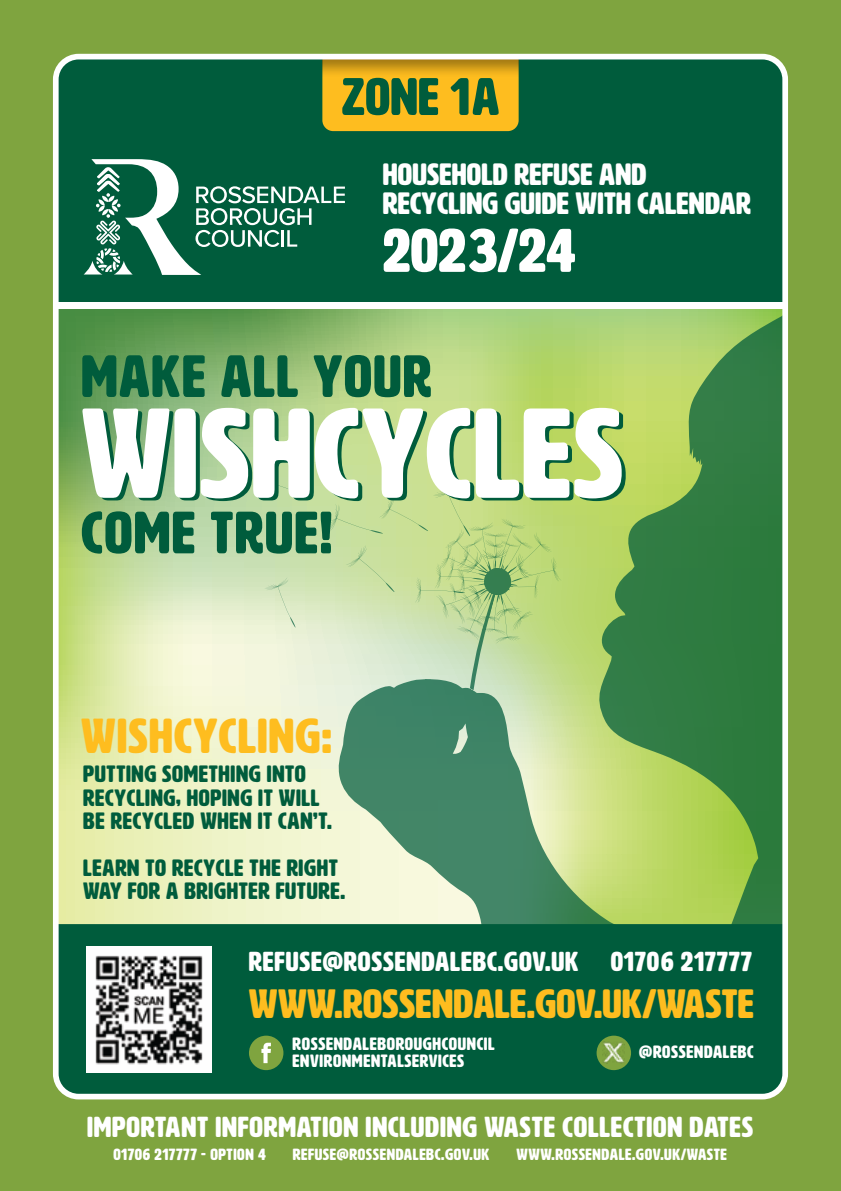
<style>
.page{position:relative;width:841px;height:1191px;background:#7fa43f}
.page>*{position:absolute;margin:0;border:0;box-sizing:border-box;transform-origin:0 0}
.t1{font:125.8px "HWT Artz";letter-spacing:.01em;color:#005c3c}
.t2{font:60.6px "HWT Artz";color:#fff}
.t3{font:58.6px "HWT Artz";letter-spacing:.03em;color:#005c3c}
.t4{font:52px "HWT Artz";letter-spacing:.01em;color:#005c3c}
.t5{font:48.4px "HWT Artz";letter-spacing:.03em;color:#febd1f}
.t6{font:40.4px "HWT Artz";letter-spacing:.01em;color:#febd1f}
.t7{font:30.4px/29px "HWT Artz";letter-spacing:.01em;color:#fff}
.t8{font:28.6px "HWT Artz";letter-spacing:.03em;color:#fff}
.t9{font:27px "HWT Artz";letter-spacing:.03em;color:#fff}
.t10{font:23.4px/23.4px "HWT Artz";letter-spacing:.03em;color:#005c3c}
.t11{font:17.6px/17.6px "HWT Artz";letter-spacing:.04em;color:#fff}
.t12{font:16px "HWT Artz";letter-spacing:.035em;color:#fff}
</style>
<div class="page">
<svg style="left:60px;top:309px;width:194px;height:615px;background:#c0d79e"></svg>
<div style="left:60px;top:61px;width:721px;height:241px;background:#005c3c"></div>
<div style="left:322px;top:78px;width:196px;height:53px;background:#febd1f"></div>
<svg style="left:322px;top:61px;width:196px;height:17px;background:#d9a11a"></svg>
<div style="left:55px;top:302px;width:730px;height:7px;background:#fff"></div>
<svg style="left:84px;top:159px;width:261px;height:116px;background:#367e65"></svg>
<div style="left:60px;top:924px;width:721px;height:168px;background:#005c3c"></div>
<img style="left:86px;top:946px;width:126px;height:126px">
<div style="left:249px;top:1035px;width:34px;height:35px;background:#7fa43f;border-radius:50%"></div>
<svg style="left:261px;top:1042px;width:10px;height:21px"></svg>
<div style="left:596px;top:1035px;width:35px;height:35px;background:#7fa43f;border-radius:50%"></div>
<img style="left:603px;top:1041px;width:22px;height:22px">
<svg style="left:254px;top:309px;width:527px;height:617px;background:#9bc17d"></svg>
<div style="left:53px;top:54px;width:735px;height:1045px;border:6px solid #fff;border-radius:23px"></div>
<h3 class="t4" style="left:341px;top:69px;width:159px">ZONE 1A</h3>
<p class="t7" style="left:383px;top:160px;width:369px">HOUSEHOLD REFUSE AND<br>RECYCLING GUIDE WITH CALENDAR</p>
<h2 class="t2" style="left:383px;top:219px;width:195px">2023/24</h2>
<h3 class="t3" style="left:81px;top:345px;width:352px">MAKE ALL YOUR</h3>
<h1 class="t1" style="left:85px;top:390px;width:543px">WISHCYCLES</h1>
<h3 class="t3" style="left:81px;top:502px;width:252px">COME TRUE!</h3>
<h3 class="t5" style="left:81px;top:710px;width:252px">WISHCYCLING:</h3>
<p class="t10" style="left:83px;top:763px;width:250px">PUTTING SOMETHING INTO<br>RECYCLING, HOPING IT WILL<br>BE RECYCLED WHEN IT CAN’T.</p>
<p class="t10" style="left:83px;top:856px;width:263px">LEARN TO RECYCLE THE RIGHT<br>WAY FOR A BRIGHTER FUTURE.</p>
<p class="t9" style="left:249px;top:947px;width:504px">REFUSE@ROSSENDALEBC.GOV.UK 01706 217777</p>
<h3 class="t6" style="left:249px;top:982px;width:506px">WWW.ROSSENDALE.GOV.UK/WASTE</h3>
<p class="t11" style="left:293px;top:1035px;width:203px">ROSSENDALEBOROUGHCOUNCIL<br>ENVIRONMENTALSERVICES</p>
<p class="t11" style="left:639px;top:1043px;width:116px">@ROSSENDALEBC</p>
<p class="t8" style="left:87px;top:1111px;width:667px">IMPORTANT INFORMATION INCLUDING WASTE COLLECTION DATES</p>
<p class="t12" style="left:113px;top:1145px;width:154px">01706 217777 - OPTION 4</p>
<p class="t12" style="left:293px;top:1145px;width:198px">REFUSE@ROSSENDALEBC.GOV.UK</p>
<p class="t12" style="left:516px;top:1145px;width:212px">WWW.ROSSENDALE.GOV.UK/WASTE</p>
</div>
